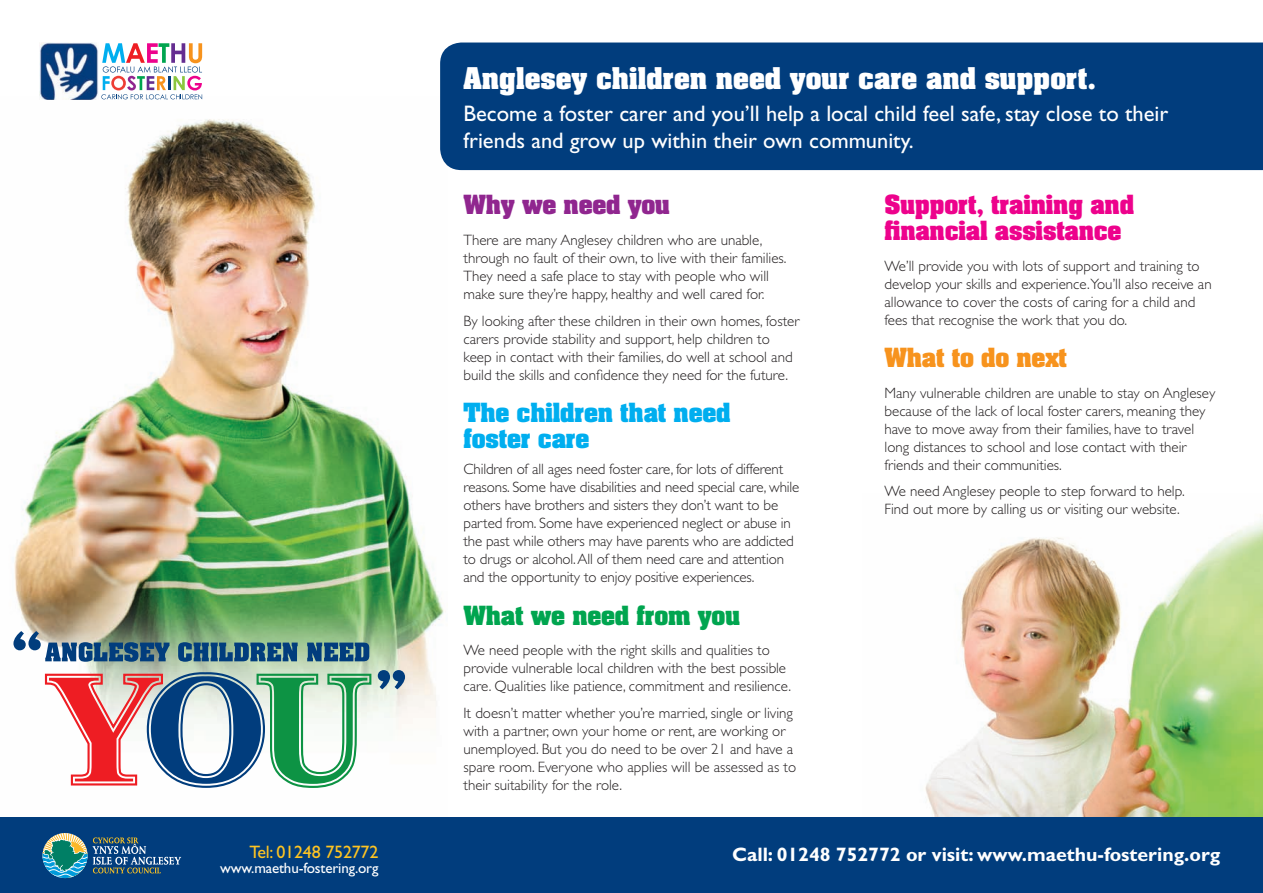
<style>
.page{position:relative;width:1263px;height:893px;background:#fff}
.page>*{position:absolute;margin:0;border:0;box-sizing:border-box;transform-origin:0 0}
.t1{font:700 25.5px "Aachen";color:#fff}
.t2{font:22.5px/27px "Gill Sans";color:#fff}
.t3{font:700 22.5px/25.5px "Aachen";letter-spacing:-.01em;color:#ed028c}
.Welsh_body_P{font:700 22.5px/25.5px "Aachen";letter-spacing:-.01em;color:#00aeef}
.t4{font:700 22.5px "Aachen";letter-spacing:-.01em;color:#00a54f}
.t5{font:700 22.5px "Aachen";letter-spacing:-.01em;color:#90268f}
.t6{font:700 22.5px "Aachen";letter-spacing:-.01em;color:#f7931d}
.New_Contact_details{font:700 19.5px "Gill Sans";color:#fff}
.t7{font:18px "Gill Sans";letter-spacing:-.01em;color:#fec422}
.Welsh_body_P-2{font:300 15px/18px "Gill Sans";color:#231f20}
.t8{font:15px "Gill Sans";letter-spacing:-.01em;color:#fff}
</style>
<div class="page">
<img style="left:14px;top:96px;width:430px;height:633px">
<img style="left:925px;top:515px;width:338px;height:302px">
<div style="left:0;top:817px;width:1263px;height:76px;background:#013d7d"></div>
<svg style="left:101px;top:43px;width:101px;height:56px"></svg>
<img style="left:40px;top:43px;width:59px;height:57px">
<div style="left:440px;top:43px;width:823px;height:127px;background:#013d7d"></div>
<svg style="left:44px;top:671px;width:328px;height:117px"></svg>
<svg style="left:178px;top:642px;width:120px;height:20px;background:#346787"></svg>
<svg style="left:307px;top:643px;width:62px;height:18px"></svg>
<svg style="left:13px;top:631px;width:156px;height:31px;background:#6d8998"></svg>
<svg style="left:378px;top:670px;width:27px;height:19px"></svg>
<svg style="left:43px;top:833px;width:138px;height:45px"></svg>
<p class="t7" style="left:249px;top:842px;width:131px">Tel: 01248 752772</p>
<p class="t8" style="left:220px;top:860px;width:160px">www.maethu-fostering.org</p>
<p class="t1" style="left:463px;top:60px;width:634px">Anglesey children need your care and support.</p>
<p class="t2" style="left:463px;top:99px;width:706px">Become a foster carer and you’ll help a local child feel safe, stay close to their friends and grow up within their own community.</p>
<p class="t5" style="left:463px;top:189px;width:208px">Why we need you</p>
<p class="Welsh_body_P-2" style="left:463px;top:231px;width:324px">There are many Anglesey children who are unable, through no fault of their own, to live with their families.<br>They need a safe place to stay with people who will make sure they’re happy, healthy and well cared for.</p>
<p class="Welsh_body_P-2" style="left:463px;top:312px;width:337px">By looking after these children in their own homes, foster carers provide stability and support, help children to keep in contact with their families, do well at school and build the skills and confidence they need for the future.</p>
<p class="Welsh_body_P" style="left:463px;top:399px;width:269px">The children that need foster care</p>
<p class="Welsh_body_P-2" style="left:463px;top:460px;width:337px">Children of all ages need foster care, for lots of different reasons. Some have disabilities and need special care, while others have brothers and sisters they don’t want to be parted from. Some have experienced neglect or abuse in the past while others may have parents who are addicted to drugs or alcohol. All of them need care and attention and the opportunity to enjoy positive experiences.</p>
<p class="t4" style="left:463px;top:599px;width:278px">What we need from you</p>
<p class="Welsh_body_P-2" style="left:463px;top:641px;width:329px">We need people with the right skills and qualities to provide vulnerable local children with the best possible care. Qualities like patience, commitment and resilience.</p>
<p class="Welsh_body_P-2" style="left:463px;top:704px;width:334px">It doesn’t matter whether you’re married, single or living with a partner, own your home or rent, are working or unemployed. But you do need to be over 21 and have a spare room. Everyone who applies will be assessed as to their suitability for the role.</p>
<p class="t3" style="left:884px;top:191px;width:251px">Support, training and financial assistance</p>
<p class="Welsh_body_P-2" style="left:884px;top:257px;width:329px">We’ll provide you with lots of support and training to develop your skills and experience.You’ll also receive an allowance to cover the costs of caring for a child and fees that recognise the work that you do.</p>
<p class="t6" style="left:884px;top:341px;width:184px">What to do next</p>
<p class="Welsh_body_P-2" style="left:884px;top:384px;width:332px">Many vulnerable children are unable to stay on Anglesey because of the lack of local foster carers, meaning they have to move away from their families, have to travel long distances to school and lose contact with their friends and their communities.</p>
<p class="Welsh_body_P-2" style="left:884px;top:482px;width:302px">We need Anglesey people to step forward to help.<br>Find out more by calling us or visiting our website.</p>
<p class="New_Contact_details" style="left:732px;top:843px;width:490px">Call: 01248 752772 or visit: www.maethu-fostering.org</p>
</div>
